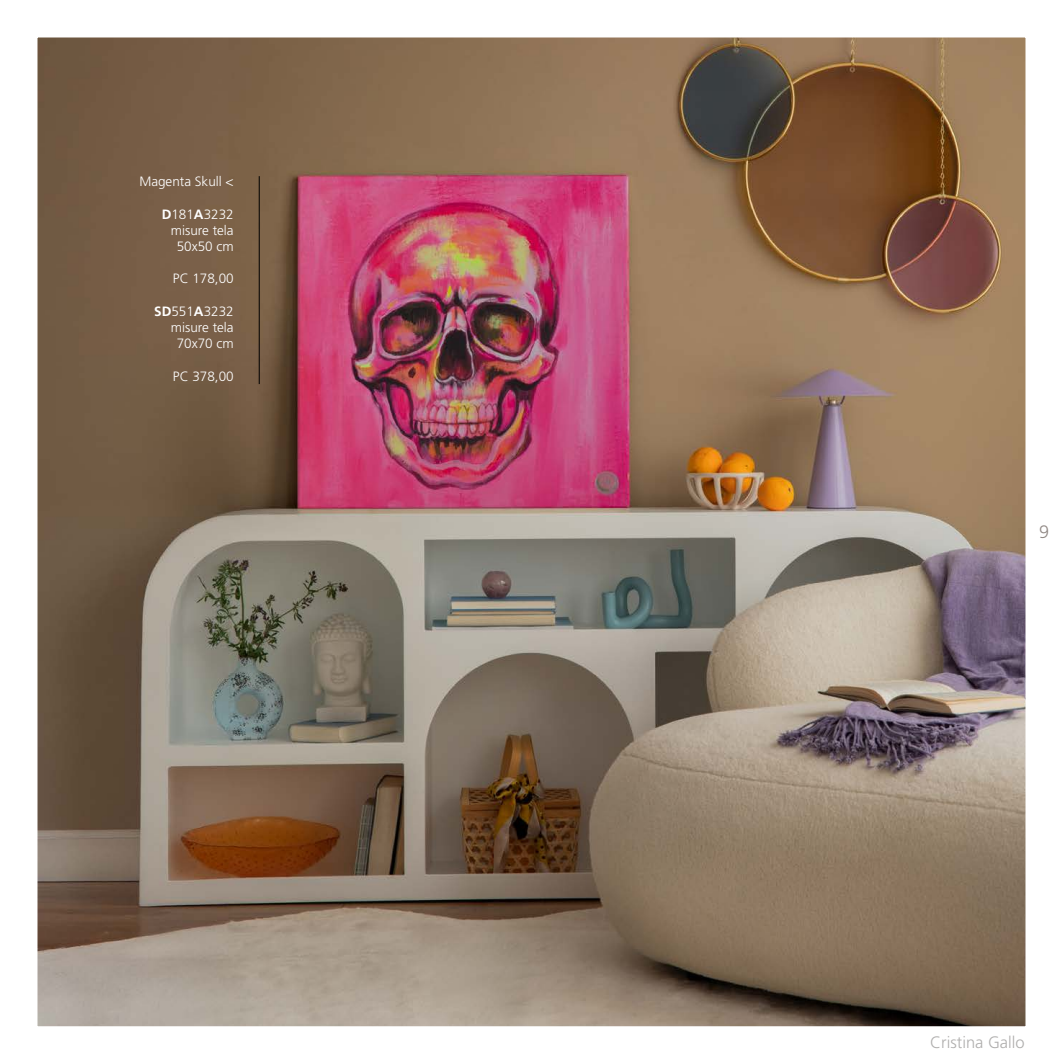
<style>
.page{position:relative;width:1063px;height:1063px;background:#fff}
.page>*{position:absolute;margin:0;border:0;box-sizing:border-box;transform-origin:0 0}
.t1{font:300 18px "Frutiger LT Std";color:#918985}
.t2{font:300 16.5px "Frutiger LT Std";color:#afaead}
.t3{font:300 13.5px/16.2px "Frutiger LT Std";color:#fff;text-align:right}
.s1{font-weight:700}
</style>
<div class="page">
<img style="left:39px;top:39px;width:985px;height:985px">
<hr style="left:259px;top:176px;width:1px;height:208px;background:#000">
<p class="t3" style="left:139px;top:174px;width:96px">Magenta Skull &lt;</p>
<p class="t3" style="left:162px;top:206px;width:74px"><span class="s1">D</span>181<span class="s1">A</span>3232 misure tela<br>50x50 cm</p>
<p class="t3" style="left:173px;top:271px;width:62px">PC 178,00</p>
<p class="t3" style="left:154px;top:303px;width:81px"><span class="s1">SD</span>551<span class="s1">A</span>3232 misure tela<br>70x70 cm</p>
<p class="t3" style="left:173px;top:368px;width:62px">PC 378,00</p>
<h1 class="t1" style="left:1039px;top:521px;width:12px">9</h1>
<p class="t2" style="left:930px;top:1033px;width:96px">Cristina Gallo</p>
</div>
